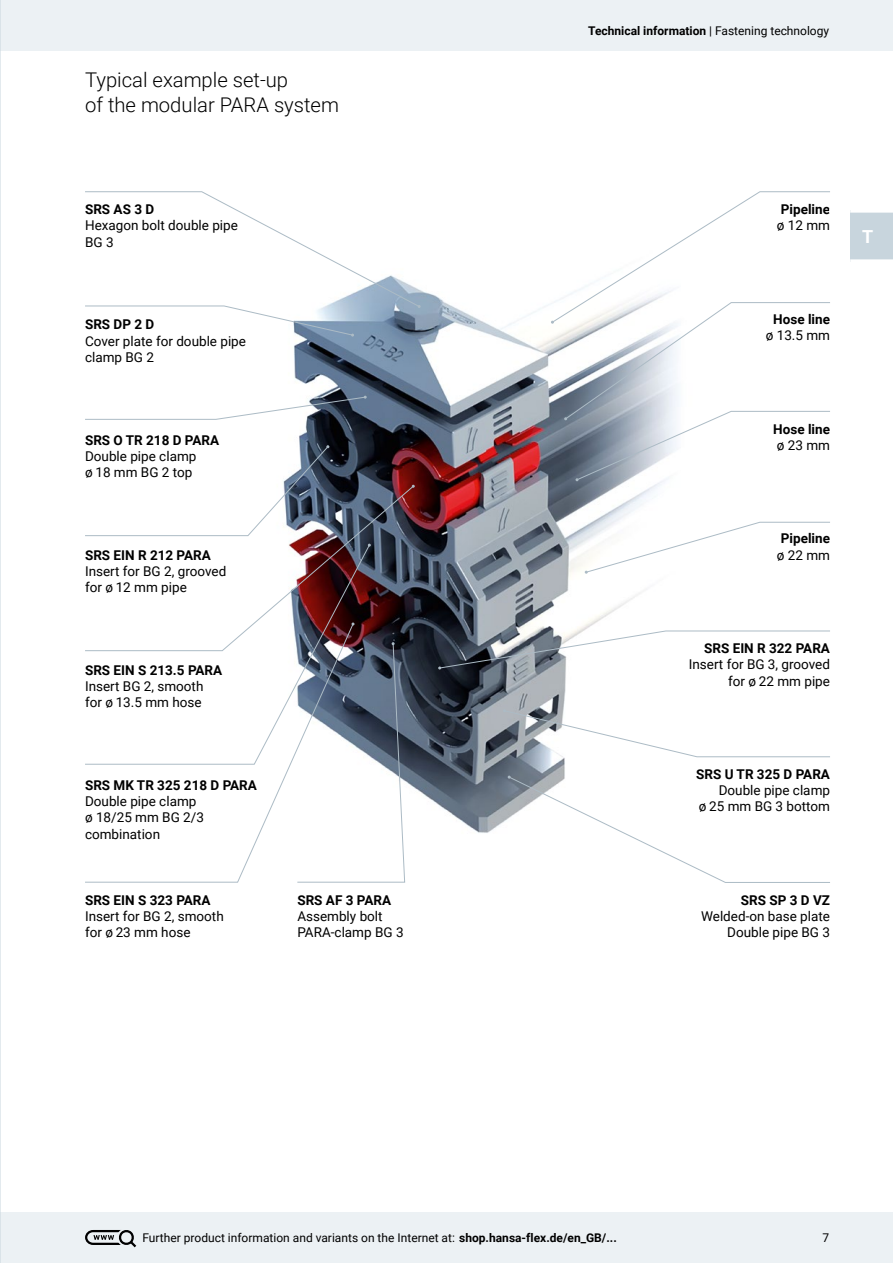
<style>
.page{position:relative;width:893px;height:1263px;background:#fff}
.page>*{position:absolute;margin:0;border:0;box-sizing:border-box;transform-origin:0 0}
.t1{font:300 20.25px/24.3px "Roboto";color:#000}
.t2{font:700 18px "Roboto";color:#fff}
.t3{font:13.5px/16.2px "Roboto";color:#000}
.t4{font:700 13.5px "Roboto";color:#000}
.t5{font:12px "Roboto";color:#000}
.t6{font:700 12px "Roboto";color:#000}
.s1{font-weight:400}
.s2{font-weight:700}
</style>
<div class="page">
<div style="left:0;top:0;width:893px;height:51px;background:#ecf1f4"></div>
<div style="left:0;top:1212px;width:893px;height:51px;background:#ecf1f4"></div>
<svg style="left:85px;top:1230px;width:52px;height:18px"></svg>
<img style="left:294px;top:290px;width:464px;height:543px">
<svg style="left:85px;top:396px;width:282px;height:24px"></svg>
<svg style="left:283px;top:445px;width:46px;height:40px"></svg>
<svg style="left:85px;top:485px;width:329px;height:166px"></svg>
<svg style="left:85px;top:191px;width:336px;height:146px"></svg>
<svg style="left:85px;top:623px;width:269px;height:260px"></svg>
<svg style="left:551px;top:191px;width:279px;height:290px"></svg>
<svg style="left:585px;top:521px;width:245px;height:53px"></svg>
<svg style="left:438px;top:630px;width:392px;height:39px"></svg>
<svg style="left:503px;top:709px;width:327px;height:48px"></svg>
<svg style="left:508px;top:776px;width:322px;height:107px"></svg>
<svg style="left:297px;top:642px;width:108px;height:241px"></svg>
<div style="left:850px;top:210px;width:43px;height:51px;background:#c8d5dd"></div>
<div style="left:829px;top:208px;width:21px;height:5px;background:#fff"></div>
<div style="left:829px;top:259px;width:21px;height:5px;background:#fff"></div>
<div style="left:829px;top:310px;width:21px;height:5px;background:#fff"></div>
<div style="left:829px;top:361px;width:21px;height:5px;background:#fff"></div>
<div style="left:829px;top:412px;width:21px;height:5px;background:#fff"></div>
<div style="left:829px;top:463px;width:21px;height:5px;background:#fff"></div>
<div style="left:850px;top:208px;width:43px;height:5px;background:#fff"></div>
<div style="left:850px;top:259px;width:43px;height:5px;background:#fff"></div>
<hr style="left:0;top:0;width:1px;height:1263px;background:#c8d5dd">
<h1 class="t1" style="left:85px;top:67px;width:255px">Typical example set-up<br>of the modular PARA system</h1>
<p class="t4" style="left:85px;top:200px;width:71px">SRS AS 3 D</p>
<p class="t3" style="left:85px;top:217px;width:154px">Hexagon bolt double pipe<br>BG 3</p>
<p class="t4" style="left:85px;top:315px;width:71px">SRS DP 2 D</p>
<p class="t3" style="left:85px;top:332px;width:162px">Cover plate for double pipe clamp BG 2</p>
<p class="t4" style="left:85px;top:430px;width:136px">SRS O TR 218 D PARA</p>
<p class="t3" style="left:85px;top:447px;width:113px">Double pipe clamp ø 18 mm BG 2 top</p>
<p class="t4" style="left:85px;top:545px;width:127px">SRS EIN R 212 PARA</p>
<p class="t3" style="left:85px;top:562px;width:143px">Insert for BG 2, grooved for ø 12 mm pipe</p>
<p class="t4" style="left:85px;top:660px;width:139px">SRS EIN S 213.5 PARA</p>
<p class="t3" style="left:85px;top:677px;width:120px">Insert BG 2, smooth for ø 13.5 mm hose</p>
<p class="t4" style="left:85px;top:776px;width:173px">SRS MK TR 325 218 D PARA</p>
<p class="t3" style="left:85px;top:793px;width:120px">Double pipe clamp ø 18/25 mm BG 2/3 combination</p>
<p class="t4" style="left:85px;top:891px;width:127px">SRS EIN S 323 PARA</p>
<p class="t3" style="left:85px;top:908px;width:140px">Insert for BG 2, smooth for ø 23 mm hose</p>
<p class="t4" style="left:297px;top:891px;width:95px">SRS AF 3 PARA</p>
<p class="t3" style="left:297px;top:908px;width:108px">Assembly bolt<br>PARA-clamp BG 3</p>
<p class="t6" style="left:588px;top:22px;width:243px">Technical information <span class="s1">| Fastening technology</span></p>
<p class="t4" style="left:781px;top:200px;width:51px">Pipeline</p>
<p class="t3" style="left:777px;top:217px;width:55px">ø 12 mm</p>
<p class="t4" style="left:773px;top:310px;width:58px">Hose line</p>
<p class="t3" style="left:766px;top:327px;width:66px">ø 13.5 mm</p>
<h2 class="t2" style="left:862px;top:224px;width:13px">T</h2>
<p class="t4" style="left:773px;top:419px;width:58px">Hose line</p>
<p class="t3" style="left:777px;top:436px;width:55px">ø 23 mm</p>
<p class="t4" style="left:781px;top:529px;width:51px">Pipeline</p>
<p class="t3" style="left:777px;top:546px;width:55px">ø 22 mm</p>
<p class="t4" style="left:704px;top:639px;width:127px">SRS EIN R 322 PARA</p>
<p class="t3" style="left:689px;top:656px;width:143px;text-align:right">Insert for BG 3, grooved for ø 22 mm pipe</p>
<p class="t4" style="left:696px;top:765px;width:135px">SRS U TR 325 D PARA</p>
<p class="t3" style="left:699px;top:782px;width:133px;text-align:right">Double pipe clamp<br>ø 25 mm BG 3 bottom</p>
<p class="t4" style="left:741px;top:891px;width:91px">SRS SP 3 D VZ</p>
<p class="t3" style="left:701px;top:908px;width:130px;text-align:right">Welded-on base plate<br>Double pipe BG 3</p>
<p class="t5" style="left:142px;top:1229px;width:476px">Further product information and variants on the Internet at: <span class="s2">shop.hansa-flex.de/en_GB/...</span></p>
<p class="t5" style="left:822px;top:1229px;width:8px">7</p>
</div>
